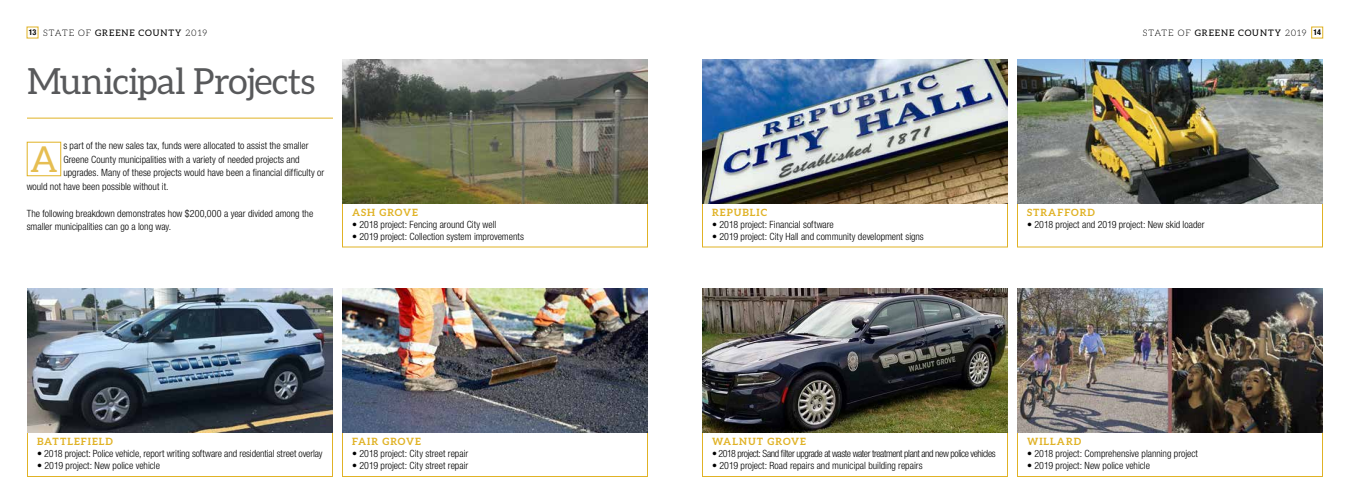
<style>
.page{position:relative;width:1350px;height:504px;background:#fff}
.page>*{position:absolute;margin:0;border:0;box-sizing:border-box;transform-origin:0 0}
.t1{font:36px "Aleo";letter-spacing:-.015em;color:#58595b}
.t2{font:35.8px "Aleo";color:#e6be52}
.t3{font:300 condensed 10px/13.5px "Helvetica Neue LT Std";color:#000}
.t4{font:300 condensed 10px "Helvetica Neue LT Std";letter-spacing:-.04em;color:#000}
.t5{font:700 10px "Aleo";letter-spacing:.1em;color:#e0b225}
.t6{font:9px "Aleo";letter-spacing:.105em;color:#000}
.s1{font-family:"Helvetica Neue LT Std";font-weight:700;font-stretch:condensed;font-size:8px}
.s2{font-weight:300}
</style>
<div class="page">
<div style="left:1311px;top:27px;width:12px;height:11px;border:1px solid #e0b225"></div>
<hr style="left:27px;top:118px;width:306px;height:1px;background:#e0b225">
<div style="left:27px;top:142px;width:34px;height:34px;border:1px solid #e0b225"></div>
<div style="left:27px;top:432px;width:306px;height:45px;border:1px solid #e0b225"></div>
<div style="left:342px;top:432px;width:306px;height:45px;border:1px solid #e0b225"></div>
<div style="left:702px;top:432px;width:306px;height:45px;border:1px solid #e0b225"></div>
<div style="left:1017px;top:432px;width:306px;height:45px;border:1px solid #e0b225"></div>
<img style="left:27px;top:289px;width:306px;height:144px">
<img style="left:342px;top:289px;width:306px;height:144px">
<img style="left:702px;top:289px;width:306px;height:144px">
<img style="left:1017px;top:289px;width:306px;height:144px">
<img style="left:342px;top:59px;width:306px;height:144px">
<img style="left:702px;top:59px;width:306px;height:144px">
<img style="left:1017px;top:59px;width:306px;height:144px">
<p class="t6" style="left:29px;top:28px;width:180px"><span class="s1">13</span> <span class="s2">STATE OF</span> GREENE COUNTY <span class="s2">2019</span></p>
<p class="t6" style="left:1143px;top:28px;width:180px"><span class="s2">STATE OF</span> GREENE COUNTY <span class="s2">2019</span> <span class="s1">14</span></p>
<h1 class="t1" style="left:27px;top:61px;width:290px">Municipal Projects</h1>
<p class="t3" style="left:63px;top:139px;width:247px">s part of the new sales tax, funds were allocated to assist the smaller</p>
<p class="t3" style="left:63px;top:152px;width:238px">Greene County municipalities with a variety of needed projects and</p>
<p class="t3" style="left:63px;top:166px;width:262px">upgrades. Many of these projects would have been a financial difficulty or</p>
<p class="t3" style="left:27px;top:179px;width:143px">would not have been possible without it.</p>
<p class="t3" style="left:27px;top:206px;width:288px">The following breakdown demonstrates how $200,000 a year divided among the smaller municipalities can go a long way.</p>
<h2 class="t2" style="left:30px;top:139px;width:29px">A</h2>
<p class="t5" style="left:352px;top:206px;width:67px">ASH GROVE</p>
<p class="t3" style="left:352px;top:217px;width:146px">• 2018 project: Fencing around City well</p>
<p class="t3" style="left:352px;top:229px;width:173px">• 2019 project: Collection system improvements</p>
<p class="t5" style="left:37px;top:436px;width:77px">BATTLEFIELD</p>
<p class="t3" style="left:37px;top:447px;width:287px">• 2018 project: Police vehicle, report writing software and residential street overlay</p>
<p class="t3" style="left:37px;top:459px;width:124px">• 2019 project: New police vehicle</p>
<p class="t5" style="left:352px;top:436px;width:70px">FAIR GROVE</p>
<p class="t3" style="left:352px;top:447px;width:118px">• 2018 project: City street repair</p>
<p class="t3" style="left:352px;top:459px;width:118px">• 2019 project: City street repair</p>
<p class="t5" style="left:712px;top:206px;width:57px">REPUBLIC</p>
<p class="t3" style="left:712px;top:217px;width:123px">• 2018 project: Financial software</p>
<p class="t3" style="left:712px;top:229px;width:213px">• 2019 project: City Hall and community development signs</p>
<p class="t5" style="left:1027px;top:206px;width:70px">STRAFFORD</p>
<p class="t3" style="left:1027px;top:217px;width:179px">• 2018 project and 2019 project: New skid loader</p>
<p class="t5" style="left:712px;top:436px;width:96px">WALNUT GROVE</p>
<p class="t4" style="left:712px;top:448px;width:285px">• 2018 project: Sand filter upgrade at waste water treatment plant and new police vehicles</p>
<p class="t3" style="left:712px;top:459px;width:212px">• 2019 project: Road repairs and municipal building repairs</p>
<p class="t5" style="left:1027px;top:436px;width:56px">WILLARD</p>
<p class="t3" style="left:1027px;top:447px;width:173px">• 2018 project: Comprehensive planning project</p>
<p class="t3" style="left:1027px;top:459px;width:124px">• 2019 project: New police vehicle</p>
</div>
